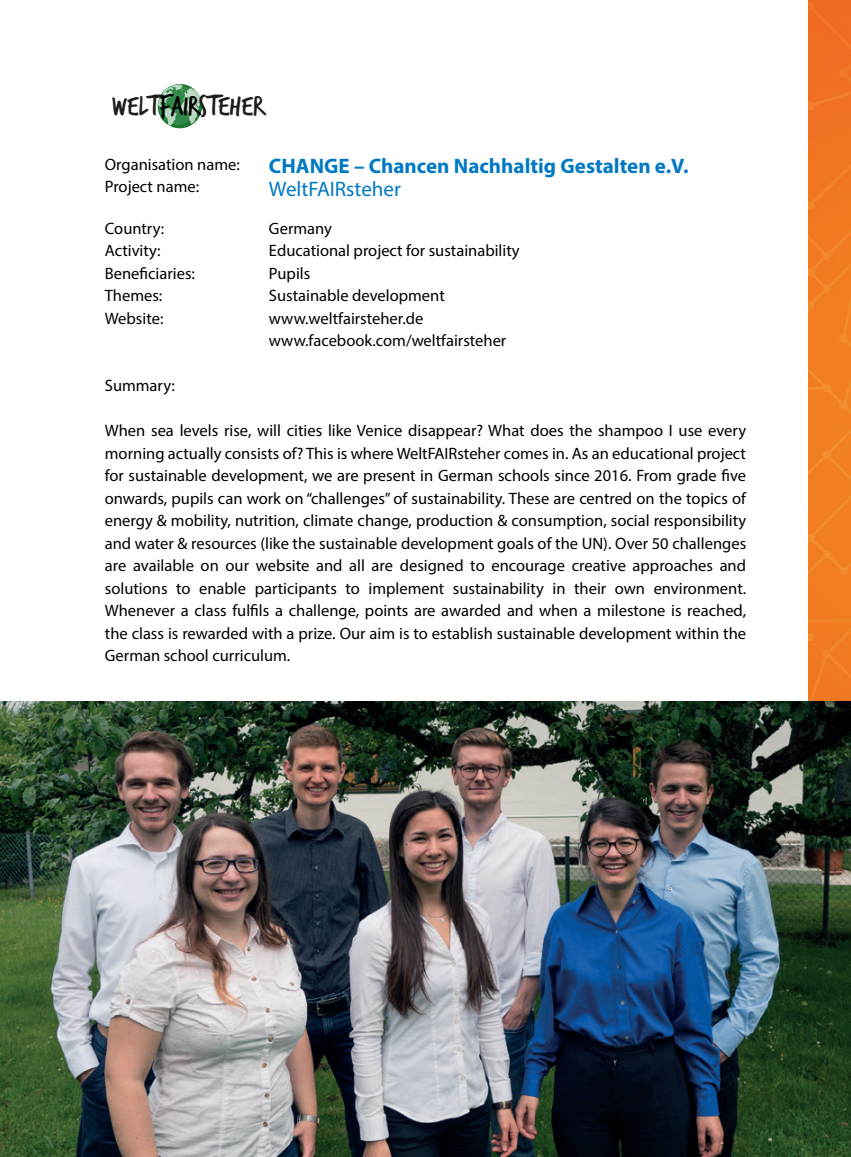
<style>
.page{position:relative;width:851px;height:1157px;background:#fff}
.page>*{position:absolute;margin:0;border:0;box-sizing:border-box;transform-origin:0 0}
.t1{font:30.3px "Trash Hand";color:#1d1d1b}
.t2{font:700 21px "Myriad Pro";color:#0079c2}
.t3{font:21px "Myriad Pro";color:#0079c2}
.t4{font:16.5px/22.5px "Myriad Pro";color:#000;text-align:justify}
.s1{color:#000003}
</style>
<div class="page">
<img style="left:808px;top:0;width:42px;height:702px">
<img style="left:0;top:702px;width:850px;height:455px">
<div style="left:158px;top:84px;width:44px;height:44px;background:#1c772f;border-radius:50%"></div>
<svg style="left:158px;top:84px;width:44px;height:42px"></svg>
<p class="t1" style="left:112px;top:91px;width:153px">WELT<span class="s1">FAIR</span>STEHER</p>
<p class="t4" style="left:105px;top:153px;width:136px">Organisation name:</p>
<p class="t4" style="left:105px;top:175px;width:96px">Project name:</p>
<p class="t4" style="left:105px;top:217px;width:61px">Country:</p>
<p class="t4" style="left:105px;top:239px;width:57px">Activity:</p>
<p class="t4" style="left:105px;top:262px;width:92px">Beneficiaries:</p>
<p class="t4" style="left:105px;top:284px;width:59px">Themes:</p>
<p class="t4" style="left:105px;top:307px;width:60px">Website:</p>
<p class="t2" style="left:269px;top:152px;width:421px">CHANGE – Chancen Nachhaltig Gestalten e.V.</p>
<p class="t3" style="left:269px;top:176px;width:133px">WeltFAIRsteher</p>
<p class="t4" style="left:269px;top:217px;width:64px">Germany</p>
<p class="t4" style="left:269px;top:239px;width:252px">Educational project for sustainability</p>
<p class="t4" style="left:269px;top:262px;width:43px">Pupils</p>
<p class="t4" style="left:269px;top:284px;width:177px">Sustainable development</p>
<p class="t4" style="left:269px;top:307px;width:156px">www.weltfairsteher.de</p>
<p class="t4" style="left:269px;top:329px;width:239px">www.facebook.com/weltfairsteher</p>
<p class="t4" style="left:105px;top:374px;width:72px">Summary:</p>
<p class="t4" style="left:105px;top:419px;width:642px">When sea levels rise, will cities like Venice disappear? What does the shampoo I use every morning actually consists of? This is where WeltFAIRsteher comes in. As an educational project for sustainable development, we are present in German schools since 2016. From grade five onwards, pupils can work on “challenges” of sustainability. These are centred on the topics of energy &amp; mobility, nutrition, climate change, production &amp; consumption, social responsibility and water &amp; resources (like the sustainable development goals of the UN). Over 50 challenges are available on our website and all are designed to encourage creative approaches and solutions to enable participants to implement sustainability in their own environment.<br>Whenever a class fulfils a challenge, points are awarded and when a milestone is reached, the class is rewarded with a prize. Our aim is to establish sustainable development within the German school curriculum.</p>
</div>
